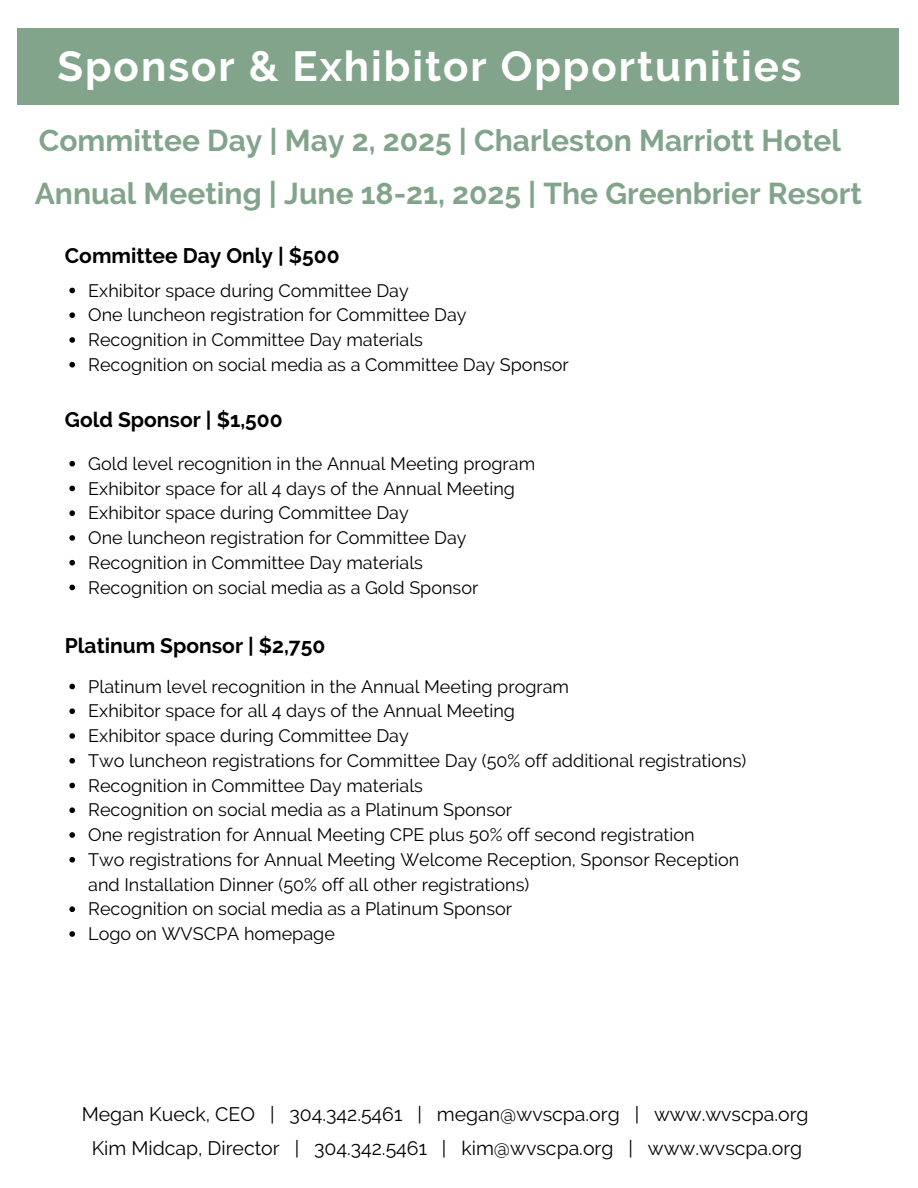
<style>
.page{position:relative;width:918px;height:1188px;background:#fff}
.page>*{position:absolute;margin:0;border:0;box-sizing:border-box;transform-origin:0 0}
.t1{font:700 42px "Raleway";letter-spacing:.045em;color:#fff}
.t2{font:700 30px "Raleway";color:#82a48b}
.t3{font:700 21px "Raleway";color:#000}
.t4{font:19.5px "Raleway";color:#000}
.t5{font:18px/24.8px "Raleway";color:#000}
</style>
<div class="page">
<div style="left:17px;top:28px;width:882px;height:77px;background:#82a48b"></div>
<svg style="left:69px;top:288px;width:6px;height:5px"></svg>
<svg style="left:69px;top:312px;width:6px;height:6px"></svg>
<svg style="left:69px;top:337px;width:6px;height:6px"></svg>
<svg style="left:69px;top:362px;width:6px;height:6px"></svg>
<svg style="left:69px;top:461px;width:6px;height:6px"></svg>
<svg style="left:69px;top:486px;width:6px;height:5px"></svg>
<svg style="left:69px;top:510px;width:6px;height:6px"></svg>
<svg style="left:69px;top:535px;width:6px;height:6px"></svg>
<svg style="left:69px;top:560px;width:6px;height:6px"></svg>
<svg style="left:69px;top:585px;width:6px;height:5px"></svg>
<svg style="left:69px;top:684px;width:6px;height:5px"></svg>
<svg style="left:69px;top:708px;width:6px;height:6px"></svg>
<svg style="left:69px;top:733px;width:6px;height:6px"></svg>
<svg style="left:69px;top:758px;width:6px;height:6px"></svg>
<svg style="left:69px;top:783px;width:6px;height:5px"></svg>
<svg style="left:69px;top:807px;width:6px;height:6px"></svg>
<svg style="left:69px;top:832px;width:6px;height:6px"></svg>
<svg style="left:69px;top:857px;width:6px;height:6px"></svg>
<svg style="left:69px;top:906px;width:6px;height:6px"></svg>
<svg style="left:69px;top:931px;width:6px;height:6px"></svg>
<h1 class="t1" style="left:57px;top:42px;width:746px">Sponsor &amp; Exhibitor Opportunities</h1>
<p class="t2" style="left:39px;top:122px;width:804px">Committee Day | May 2, 2025 | Charleston Marriott Hotel</p>
<p class="t2" style="left:35px;top:176px;width:829px">Annual Meeting | June 18-21, 2025 | The Greenbrier Resort</p>
<p class="t3" style="left:65px;top:244px;width:276px">Committee Day Only | $500</p>
<h2 class="t5" style="left:88px;top:278px;width:322px">Exhibitor space during Committee Day</h2>
<h2 class="t5" style="left:88px;top:303px;width:380px">One luncheon registration for Committee Day</h2>
<h3 class="t5" style="left:88px;top:327px;width:336px">Recognition in Committee Day materials</h3>
<p class="t5" style="left:88px;top:352px;width:482px">Recognition on social media as a Committee Day Sponsor</p>
<p class="t3" style="left:65px;top:407px;width:219px">Gold Sponsor | $1,500</p>
<p class="t5" style="left:88px;top:451px;width:448px">Gold level recognition in the Annual Meeting program</p>
<p class="t5" style="left:88px;top:476px;width:428px">Exhibitor space for all 4 days of the Annual Meeting</p>
<p class="t5" style="left:88px;top:501px;width:322px">Exhibitor space during Committee Day</p>
<h3 class="t5" style="left:88px;top:525px;width:380px">One luncheon registration for Committee Day</h3>
<p class="t5" style="left:88px;top:550px;width:336px">Recognition in Committee Day materials</p>
<p class="t5" style="left:88px;top:575px;width:392px">Recognition on social media as a Gold Sponsor</p>
<p class="t3" style="left:65px;top:633px;width:262px">Platinum Sponsor | $2,750</p>
<p class="t5" style="left:88px;top:674px;width:482px">Platinum level recognition in the Annual Meeting program</p>
<p class="t5" style="left:88px;top:699px;width:428px">Exhibitor space for all 4 days of the Annual Meeting</p>
<p class="t5" style="left:88px;top:723px;width:322px">Exhibitor space during Committee Day</p>
<p class="t5" style="left:88px;top:748px;width:660px">Two luncheon registrations for Committee Day (50% off additional registrations)</p>
<h3 class="t5" style="left:88px;top:773px;width:336px">Recognition in Committee Day materials</h3>
<p class="t5" style="left:88px;top:798px;width:425px">Recognition on social media as a Platinum Sponsor</p>
<p class="t5" style="left:88px;top:822px;width:608px">One registration for Annual Meeting CPE plus 50% off second registration</p>
<p class="t5" style="left:88px;top:847px;width:652px">Two registrations for Annual Meeting Welcome Reception, Sponsor Reception and Installation Dinner (50% off all other registrations)</p>
<p class="t5" style="left:88px;top:897px;width:425px">Recognition on social media as a Platinum Sponsor</p>
<p class="t5" style="left:88px;top:921px;width:248px">Logo on WVSCPA homepage</p>
<h4 class="t4" style="left:82px;top:1102px;width:728px">Megan Kueck, CEO | 304.342.5461 | megan@wvscpa.org | www.wvscpa.org</h4>
<h4 class="t4" style="left:92px;top:1137px;width:712px">Kim Midcap, Director | 304.342.5461 | kim@wvscpa.org | www.wvscpa.org</h4>
</div>
